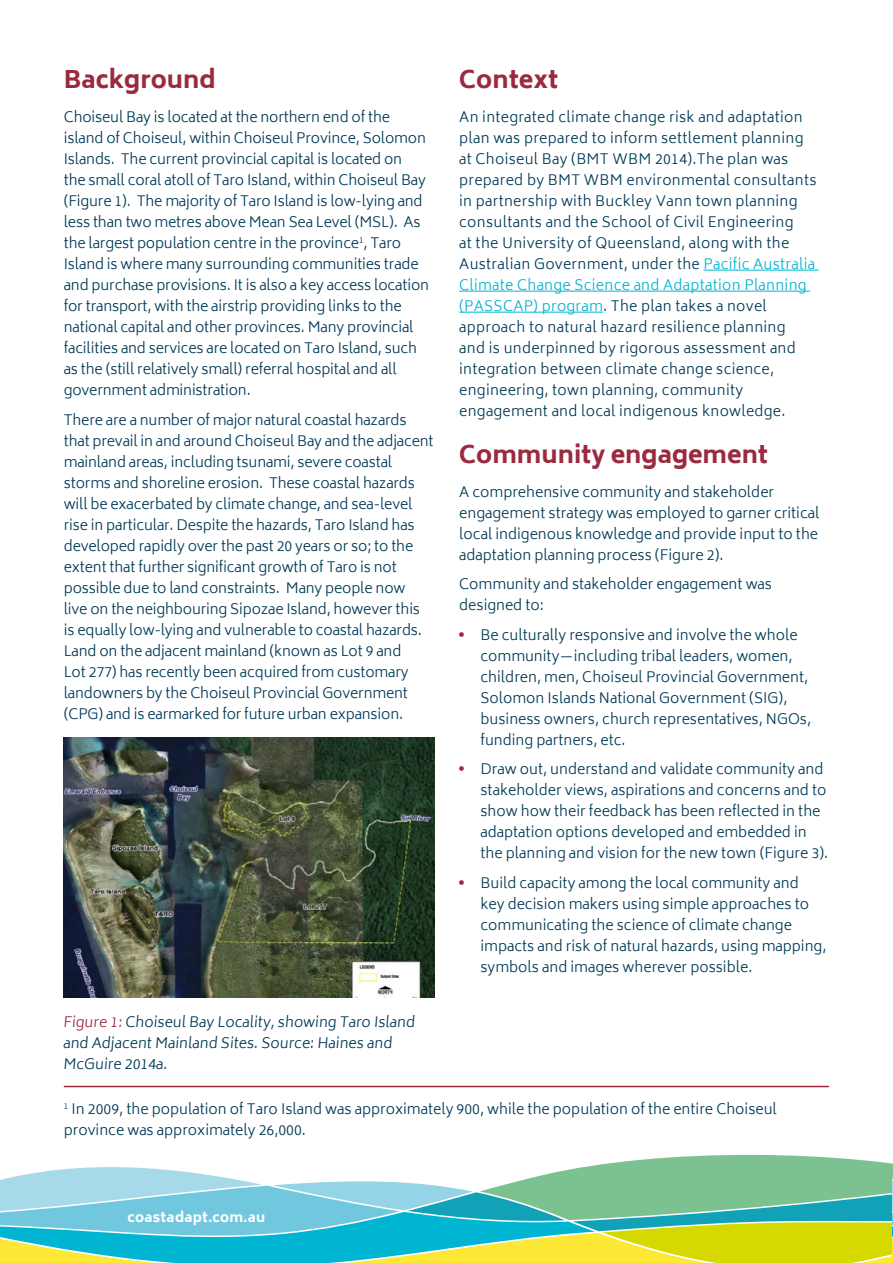
<style>
.page{position:relative;width:893px;height:1263px;background:#fff}
.page>*{position:absolute;margin:0;border:0;box-sizing:border-box;transform-origin:0 0}
.t1{font:800 24px "Biryani";color:#9c2a3f}
.t2{font:300 14.25px/21px "Biryani";color:#003a57}
.t3{font:300 14.25px/21px "Biryani";letter-spacing:.02em;color:#003a57}
.t4{font:800 13.5px "Biryani";letter-spacing:.02em;color:#fff}
.s1{color:#00b5d2}
.s2{font-weight:800;color:#9c2a3f}
.s3{color:#9c2a3f}
</style>
<div class="page">
<svg style="left:0;top:1154px;width:893px;height:109px"></svg>
<hr style="left:704px;top:270px;width:115px;height:1px;background:#00b5d2">
<hr style="left:459px;top:291px;width:351px;height:1px;background:#00b5d2">
<hr style="left:459px;top:312px;width:144px;height:1px;background:#00b5d2">
<img style="left:64px;top:738px;width:371px;height:259px">
<hr style="left:64px;top:1086px;width:765px;height:1px;background:#9c2a3f">
<h1 class="t1" style="left:64px;top:66px;width:154px">Background</h1>
<p class="t2" style="left:64px;top:107px;width:367px">Choiseul Bay is located at the northern end of the island of Choiseul, within Choiseul Province, Solomon Islands. The current provincial capital is located on<br>the small coral atoll of Taro Island, within Choiseul Bay (Figure 1). The majority of Taro Island is low-lying and less than two metres above Mean Sea Level (MSL). As the largest population centre in the province<sup>1</sup>, Taro Island is where many surrounding communities trade and purchase provisions. It is also a key access location for transport, with the airstrip providing links to the national capital and other provinces. Many provincial facilities and services are located on Taro Island, such as the (still relatively small) referral hospital and all government administration.</p>
<p class="t2" style="left:64px;top:409px;width:371px">There are a number of major natural coastal hazards that prevail in and around Choiseul Bay and the adjacent mainland areas, including tsunami, severe coastal storms and shoreline erosion. These coastal hazards will be exacerbated by climate change, and sea-level rise in particular. Despite the hazards, Taro Island has developed rapidly over the past 20 years or so; to the extent that further significant growth of Taro is not possible due to land constraints. Many people now<br>live on the neighbouring Sipozae Island, however this is equally low-lying and vulnerable to coastal hazards.<br>Land on the adjacent mainland (known as Lot 9 and<br>Lot 277) has recently been acquired from customary landowners by the Choiseul Provincial Government (CPG) and is earmarked for future urban expansion.</p>
<h1 class="t1" style="left:459px;top:66px;width:100px">Context</h1>
<p class="t3" style="left:459px;top:107px;width:359px">An integrated climate change risk and adaptation plan was prepared to inform settlement planning at Choiseul Bay (BMT WBM 2014).The plan was prepared by BMT WBM environmental consultants in partnership with Buckley Vann town planning consultants and the School of Civil Engineering<br>at the University of Queensland, along with the Australian Government, under the <span class="s1">Pacific Australia Climate Change Science and Adaptation Planning (PASSCAP) program</span>. The plan takes a novel approach to natural hazard resilience planning<br>and is underpinned by rigorous assessment and integration between climate change science, engineering, town planning, community engagement and local indigenous knowledge.</p>
<h1 class="t1" style="left:459px;top:441px;width:310px">Community engagement</h1>
<p class="t2" style="left:459px;top:481px;width:362px">A comprehensive community and stakeholder engagement strategy was employed to garner critical local indigenous knowledge and provide input to the adaptation planning process (Figure 2).</p>
<p class="t2" style="left:459px;top:574px;width:314px">Community and stakeholder engagement was designed to:</p>
<p class="t2" style="left:480px;top:624px;width:332px;text-indent:-21px"><span class="s2">•</span> Be culturally responsive and involve the whole community—including tribal leaders, women, children, men, Choiseul Provincial Government, Solomon Islands National Government (SIG), business owners, church representatives, NGOs, funding partners, etc.</p>
<p class="t2" style="left:480px;top:759px;width:349px;text-indent:-21px"><span class="s2">•</span> Draw out, understand and validate community and stakeholder views, aspirations and concerns and to show how their feedback has been reflected in the adaptation options developed and embedded in the planning and vision for the new town (Figure 3).</p>
<p class="t2" style="left:480px;top:872px;width:347px;text-indent:-21px"><span class="s2">•</span> Build capacity among the local community and<br>key decision makers using simple approaches to communicating the science of climate change impacts and risk of natural hazards, using mapping, symbols and images wherever possible.</p>
<p class="t2" style="left:63px;top:1012px;width:355px"><span class="s3">Figure 1:</span> Choiseul Bay Locality, showing Taro Island and Adjacent Mainland Sites. Source: Haines and<br>McGuire 2014a.</p>
<p class="t2" style="left:64px;top:1098px;width:715px"><sup>1</sup> In 2009, the population of Taro Island was approximately 900, while the population of the entire Choiseul province was approximately 26,000.</p>
<p class="t4" style="left:128px;top:1209px;width:139px">coastadapt.com.au</p>
</div>
